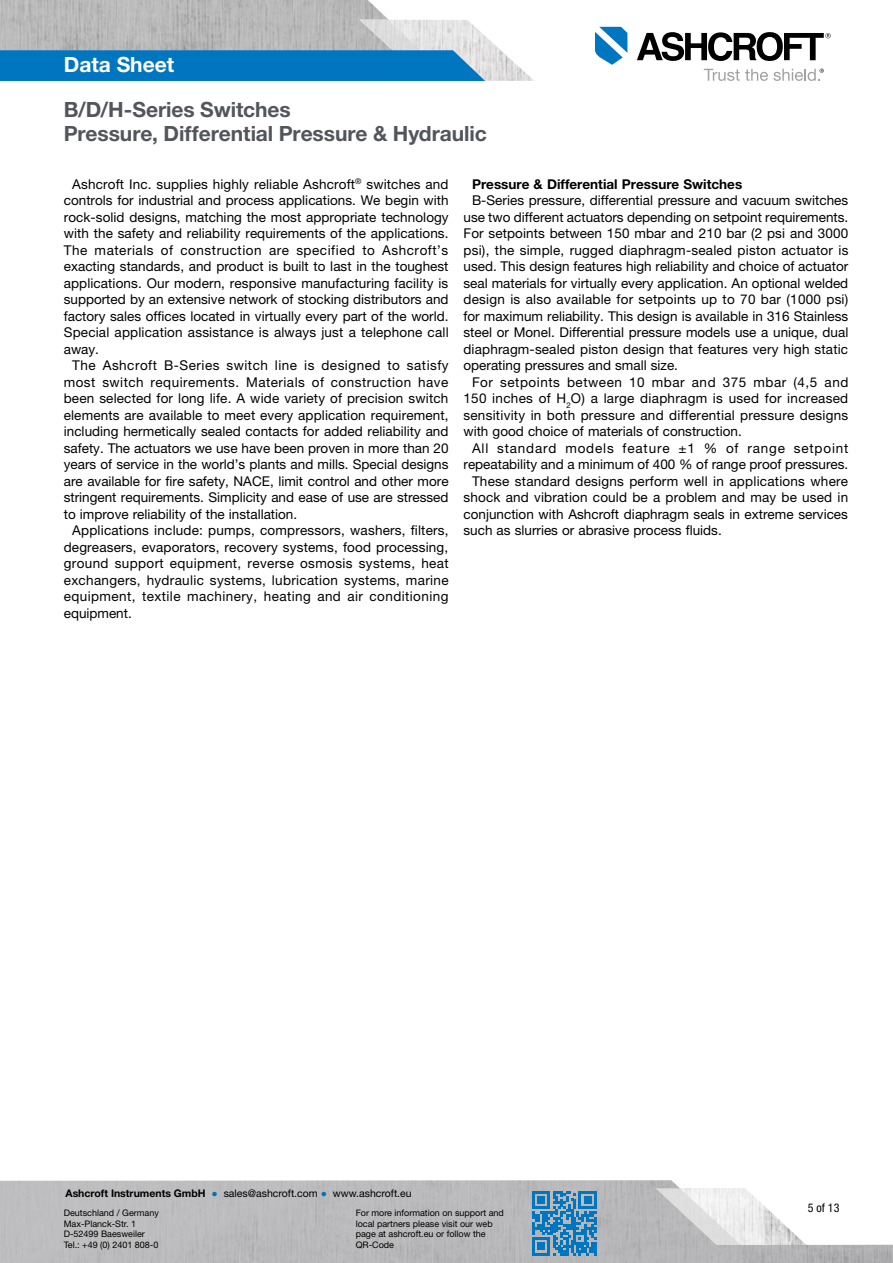
<style>
.page{position:relative;width:893px;height:1263px;background:#fff}
.page>*{position:absolute;margin:0;border:0;box-sizing:border-box;transform-origin:0 0}
.t1{font:700 21px/24px "Helvetica Neue LT Pro";letter-spacing:-.005em;color:#52555b}
.t2{font:700 21px "Helvetica Neue LT Pro";color:#fff}
.t3{font:13.5px/16.5px "Helvetica Neue LT Pro";color:#000;text-align:justify}
.t4{font:13.5px "Helvetica Neue LT Pro";letter-spacing:.06em;color:#000}
.t5{font:700 13.5px "Helvetica Neue LT Pro";color:#000}
.t6{font:condensed 12px "Helvetica Neue LT Pro";color:#000}
.t7{font:10.5px "Helvetica Neue LT Pro";color:#000}
.t8{font:9px/10.8px "Helvetica Neue LT Pro";color:#000}
.s1{font-weight:700}
.s2{font-family:"Arial";font-weight:700;color:#0072bc}
</style>
<div class="page">
<img style="left:0;top:0;width:389px;height:20px">
<svg style="left:595px;top:27px;width:32px;height:38px"></svg>
<svg style="left:637px;top:32px;width:194px;height:29px"></svg>
<svg style="left:0;top:20px;width:534px;height:61px;background:#70a4c5"></svg>
<svg style="left:704px;top:69px;width:120px;height:12px"></svg>
<svg style="left:0;top:1180px;width:893px;height:83px;fill:#bcbcbe"></svg>
<svg style="left:655px;top:1188px;width:110px;height:57px"></svg>
<svg style="left:429px;top:1185px;width:168px;height:70px;background:#90a9bb"></svg>
<h1 class="t2" style="left:64px;top:51px;width:112px">Data Sheet</h1>
<h1 class="t1" style="left:64px;top:97px;width:425px">B/D/H-Series Switches<br>Pressure, Differential Pressure &amp; Hydraulic</h1>
<p class="t3" style="left:64px;top:175px;width:386px;text-indent:9px">Ashcroft Inc. supplies highly reliable Ashcroft<sup>®</sup> switches and controls for industrial and process applications. We begin with rock-solid designs, matching the most appropriate technology with the safety and reliability requirements of the applications.<br>The materials of construction are specified to Ashcroft’s exacting standards, and product is built to last in the toughest applications. Our modern, responsive manufacturing facility is supported by an extensive network of stocking distributors and factory sales offices located in virtually every part of the world.<br>Special application assistance is always just a telephone call away.</p>
<p class="t3" style="left:64px;top:357px;width:386px;text-indent:9px">The Ashcroft B-Series switch line is designed to satisfy most switch requirements. Materials of construction have been selected for long life. A wide variety of precision switch elements are available to meet every application requirement, including hermetically sealed contacts for added reliability and safety. The actuators we use have been proven in more than 20 years of service in the world’s plants and mills. Special designs are available for fire safety, NACE, limit control and other more stringent requirements. Simplicity and ease of use are stressed to improve reliability of the installation.</p>
<p class="t3" style="left:64px;top:522px;width:386px;text-indent:9px">Applications include: pumps, compressors, washers, filters, degreasers, evaporators, recovery systems, food processing, ground support equipment, reverse osmosis systems, heat exchangers, hydraulic systems, lubrication systems, marine equipment, textile machinery, heating and air conditioning equipment.</p>
<p class="t5" style="left:472px;top:175px;width:272px">Pressure &amp; Differential Pressure Switches</p>
<p class="t3" style="left:463px;top:192px;width:386px;text-indent:9px">B-Series pressure, differential pressure and vacuum switches use two different actuators depending on setpoint requirements.<br>For setpoints between 150 mbar and 210 bar (2 psi and 3000 psi), the simple, rugged diaphragm-sealed piston actuator is used. This design features high reliability and choice of actuator seal materials for virtually every application. An optional welded design is also available for setpoints up to 70 bar (1000 psi) for maximum reliability. This design is available in 316 Stainless steel or Monel. Differential pressure models use a unique, dual diaphragm-sealed piston design that features very high static operating pressures and small size.</p>
<p class="t3" style="left:463px;top:373px;width:386px;text-indent:9px">For setpoints between 10 mbar and 375 mbar (4,5 and 150 inches of H<sub>2</sub>O) a large diaphragm is used for increased sensitivity in both pressure and differential pressure designs with good choice of materials of construction.</p>
<p class="t4" style="left:472px;top:440px;width:378px">All standard models feature ±1 % of range setpoint</p>
<p class="t3" style="left:463px;top:456px;width:386px">repeatability and a minimum of 400 % of range proof pressures.</p>
<p class="t3" style="left:472px;top:472px;width:378px">These standard designs perform well in applications where</p>
<p class="t3" style="left:463px;top:489px;width:386px">shock and vibration could be a problem and may be used in</p>
<p class="t3" style="left:463px;top:505px;width:386px">conjunction with Ashcroft diaphragm seals in extreme services</p>
<p class="t3" style="left:463px;top:522px;width:260px">such as slurries or abrasive process fluids.</p>
<p class="t7" style="left:65px;top:1186px;width:348px"><span class="s1">Ashcroft Instruments GmbH</span> <span class="s2">●</span> sales@ashcroft.com <span class="s2">●</span> www.ashcroft.eu</p>
<p class="t8" style="left:356px;top:1207px;width:150px">For more information on support and local partners please visit our web page at ashcroft.eu or follow the<br>QR-Code</p>
<p class="t8" style="left:64px;top:1207px;width:97px">Deutschland / Germany<br>Max-Planck-Str. 1<br>D-52499 Baesweiler<br>Tel.: +49 (0) 2401 808-0</p>
<p class="t6" style="left:808px;top:1201px;width:33px">5 of 13</p>
</div>
